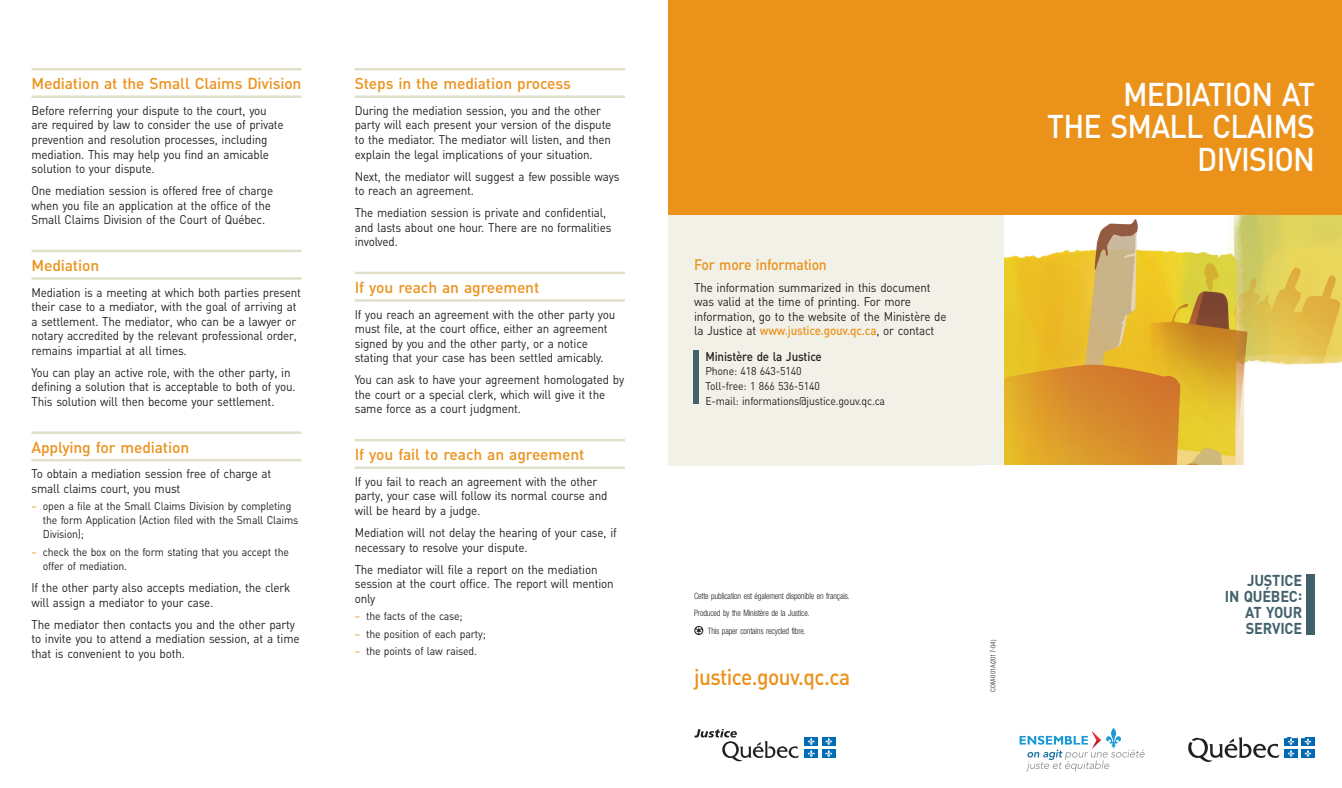
<style>
.page{position:relative;width:1342px;height:788px;background:#fff}
.page>*{position:absolute;margin:0;border:0;box-sizing:border-box;transform-origin:0 0}
.t1{font:500 32.5px/32.5px "DIN";letter-spacing:-.025em;color:#fff;text-align:right;scale:.93 1}
.t2{font:500 22.5px "DIN";letter-spacing:-.025em;color:#eb921b;scale:.93 1}
.t3{font:500 15.62px "DIN";letter-spacing:-.01em;color:#eb921b}
.t4{font:700 15.62px/15.8px "DIN";letter-spacing:-.015em;color:#42626b;text-align:right;scale:.93 1}
.t5{font:500 15px "DIN";letter-spacing:-.015em;color:#eb921b;scale:.93 1}
.t6{font:12.5px/14.5px "DIN";letter-spacing:-.015em;color:#231f20;scale:.93 1}
.t7{font:500 12.5px "DIN";letter-spacing:-.015em;color:#231f20;scale:.93 1}
.t8{font:11.25px/14.5px "DIN";letter-spacing:-.015em;color:#231f20;scale:.93 1}
.t9{font:300 condensed 8.75px "Helvetica Neue";letter-spacing:-.015em;color:#231f20;scale:.93 1}
.t10{font:300 condensed 6.88px "Helvetica Neue";letter-spacing:-.01em;color:#231f20}
.s1{color:#eb921b}
.s2{font-weight:500;color:#eb921b}
</style>
<div class="page">
<svg style="left:694px;top:626px;width:9px;height:9px"></svg>
<svg style="left:1310px;top:737px;width:3px;height:8px"></svg>
<svg style="left:1310px;top:749px;width:3px;height:8px"></svg>
<img style="left:1003px;top:214px;width:338px;height:413px">
<div style="left:668px;top:214px;width:335px;height:251px;background:#f2f1e8"></div>
<div style="left:693px;top:350px;width:5px;height:53px;background:#42626b"></div>
<div style="left:978px;top:465px;width:363px;height:103px;background:#fff"></div>
<div style="left:1306px;top:574px;width:8px;height:60px;background:#42626b"></div>
<div style="left:668px;top:0;width:673px;height:214px;background:#eb921b"></div>
<hr style="left:32px;top:68px;width:270px;height:2px;background:#e2dfca">
<hr style="left:32px;top:95px;width:270px;height:3px;background:#e2dfca">
<hr style="left:32px;top:250px;width:270px;height:2px;background:#e2dfca">
<hr style="left:32px;top:277px;width:270px;height:3px;background:#e2dfca">
<hr style="left:32px;top:431px;width:270px;height:3px;background:#e2dfca">
<hr style="left:32px;top:459px;width:270px;height:2px;background:#e2dfca">
<hr style="left:355px;top:68px;width:270px;height:2px;background:#e2dfca">
<hr style="left:355px;top:95px;width:270px;height:3px;background:#e2dfca">
<hr style="left:355px;top:272px;width:270px;height:2px;background:#e2dfca">
<hr style="left:355px;top:299px;width:270px;height:3px;background:#e2dfca">
<hr style="left:355px;top:439px;width:270px;height:2px;background:#e2dfca">
<hr style="left:355px;top:466px;width:270px;height:3px;background:#e2dfca">
<svg style="left:1019px;top:728px;width:125px;height:43px"></svg>
<svg style="left:1188px;top:737px;width:122px;height:25px"></svg>
<svg style="left:694px;top:729px;width:104px;height:32px"></svg>
<div style="left:804px;top:737px;width:13px;height:8px;background:#006bb6"></div>
<div style="left:821px;top:737px;width:14px;height:8px;background:#006bb6"></div>
<div style="left:804px;top:749px;width:13px;height:8px;background:#006bb6"></div>
<svg style="left:807px;top:738px;width:7px;height:19px"></svg>
<div style="left:821px;top:749px;width:14px;height:8px;background:#006bb6"></div>
<svg style="left:825px;top:738px;width:7px;height:19px"></svg>
<p class="t3" style="left:32px;top:74px;width:271px">Mediation at the Small Claims Division</p>
<p class="t6" style="left:32px;top:103px;width:273px">Before referring your dispute to the court, you are required by law to consider the use of private prevention and resolution processes, including mediation. This may help you find an amicable solution to your dispute.</p>
<p class="t6" style="left:32px;top:183px;width:261px">One mediation session is offered free of charge when you file an application at the office of the<br>Small Claims Division of the Court of Québec.</p>
<p class="t3" style="left:32px;top:255px;width:69px">Mediation</p>
<p class="t6" style="left:32px;top:285px;width:291px">Mediation is a meeting at which both parties present their case to a mediator, with the goal of arriving at a settlement. The mediator, who can be a lawyer or notary accredited by the relevant professional order, remains impartial at all times.</p>
<p class="t6" style="left:32px;top:365px;width:285px">You can play an active role, with the other party, in defining a solution that is acceptable to both of you.<br>This solution will then become your settlement.</p>
<p class="t3" style="left:32px;top:437px;width:159px">Applying for mediation</p>
<p class="t6" style="left:32px;top:466px;width:259px">To obtain a mediation session free of charge at small claims court, you must</p>
<p class="t8" style="left:43px;top:499px;width:276px;line-height:13.8px;text-indent:-11px"><span class="s1">−</span> open a file at the Small Claims Division by completing the form Application (Action filed with the Small Claims<br>Division);</p>
<p class="t8" style="left:43px;top:544px;width:266px;text-indent:-11px"><span class="s1">−</span> check the box on the form stating that you accept the offer of mediation.</p>
<p class="t6" style="left:32px;top:580px;width:280px">If the other party also accepts mediation, the clerk will assign a mediator to your case.</p>
<p class="t6" style="left:32px;top:616px;width:290px">The mediator then contacts you and the other party to invite you to attend a mediation session, at a time that is convenient to you both.</p>
<p class="t3" style="left:355px;top:74px;width:217px">Steps in the mediation process</p>
<p class="t6" style="left:355px;top:103px;width:277px">During the mediation session, you and the other party will each present your version of the dispute to the mediator. The mediator will listen, and then explain the legal implications of your situation.</p>
<p class="t6" style="left:355px;top:168px;width:286px">Next, the mediator will suggest a few possible ways to reach an agreement.</p>
<p class="t6" style="left:355px;top:205px;width:277px">The mediation session is private and confidential, and lasts about one hour. There are no formalities involved.</p>
<p class="t3" style="left:355px;top:277px;width:186px">If you reach an agreement</p>
<p class="t6" style="left:355px;top:307px;width:281px">If you reach an agreement with the other party you must file, at the court office, either an agreement signed by you and the other party, or a notice stating that your case has been settled amicably.</p>
<p class="t6" style="left:355px;top:372px;width:291px">You can ask to have your agreement homologated by the court or a special clerk, which will give it the same force as a court judgment.</p>
<p class="t3" style="left:355px;top:444px;width:231px">If you fail to reach an agreement</p>
<p class="t6" style="left:355px;top:474px;width:273px">If you fail to reach an agreement with the other party, your case will follow its normal course and will be heard by a judge.</p>
<p class="t6" style="left:355px;top:525px;width:283px">Mediation will not delay the hearing of your case, if necessary to resolve your dispute.</p>
<p class="t6" style="left:355px;top:561px;width:280px">The mediator will file a report on the mediation session at the court office. The report will mention only</p>
<p class="t8" style="left:355px;top:607px;width:142px;line-height:17.5px"><span class="s1">−</span> the facts of the case;<br><span class="s1">−</span> the position of each party; <span class="s1">−</span> the points of law raised.</p>
<p class="t5" style="left:694px;top:255px;width:144px">For more information</p>
<p class="t6" style="left:694px;top:280px;width:273px">The information summarized in this document was valid at the time of printing. For more information, go to the website of the Ministère de la Justice at <span class="s2">www.justice.gouv.qc.ca</span>, or contact</p>
<p class="t7" style="left:705px;top:348px;width:127px">Ministère de la Justice</p>
<p class="t8" style="left:705px;top:364px;width:195px">Phone: 418 643-5140<br>Toll-free: 1 866 536-5140<br>E-mail: informations@justice.gouv.qc.ca</p>
<h1 class="t1" style="left:1047px;top:77px;width:289px">MEDIATION AT<br>THE SMALL CLAIMS<br>DIVISION</h1>
<p class="t9" style="left:694px;top:590px;width:169px">Cette publication est également disponible en français.</p>
<p class="t9" style="left:694px;top:608px;width:126px">Produced by the Ministère de la Justice.</p>
<p class="t9" style="left:707px;top:625px;width:107px">This paper contains recycled fibre.</p>
<h2 class="t2" style="left:694px;top:662px;width:169px">justice.gouv.qc.ca</h2>
<p class="t10" style="left:989px;top:691px;width:53px;rotate:-90deg">COM-001A(2017-04)</p>
<p class="t4" style="left:1224px;top:572px;width:85px">JUSTICE<br>IN QUÉBEC:<br>AT YOUR<br>SERVICE</p>
</div>
